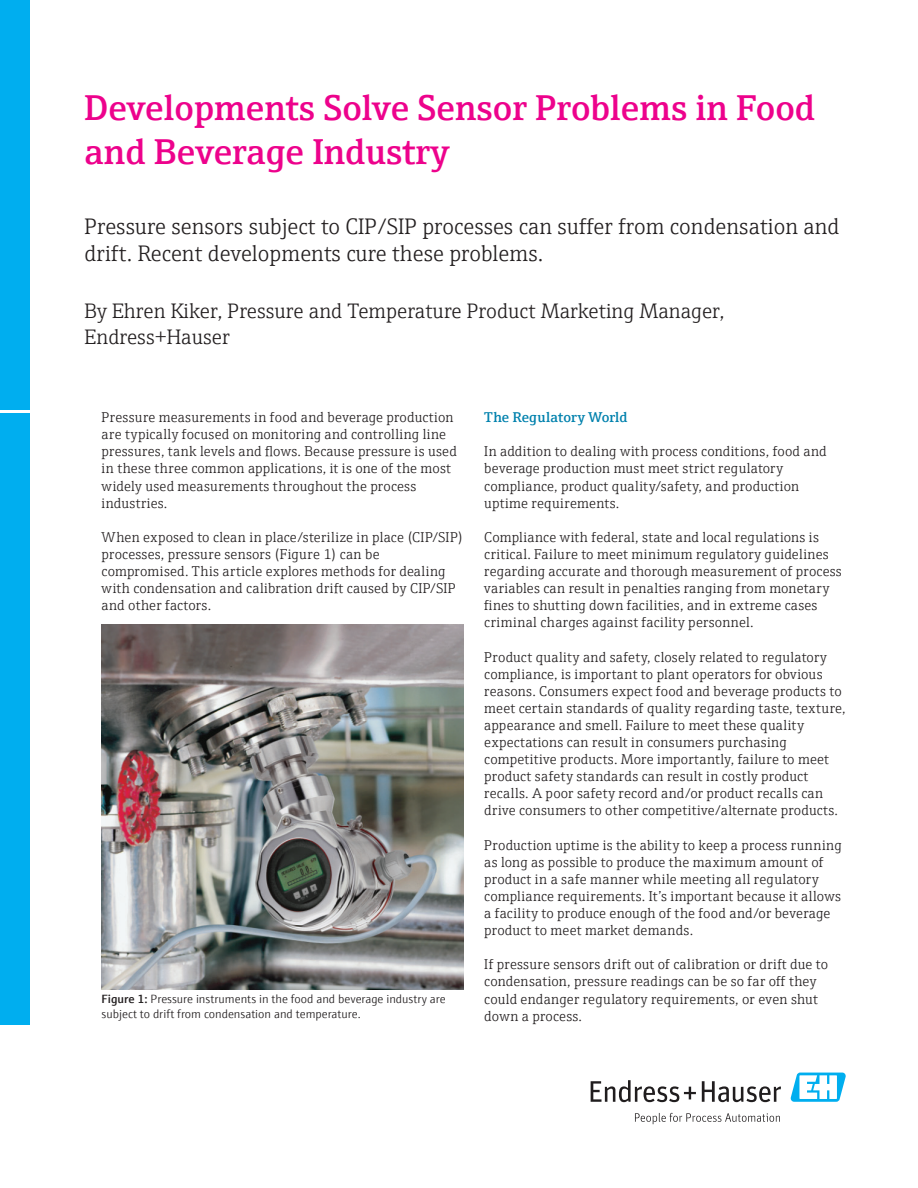
<style>
.page{position:relative;width:918px;height:1188px;background:#fff}
.page>*{position:absolute;margin:0;border:0;box-sizing:border-box;transform-origin:0 0}
.t1{font:600 36px/43.2px "E+H Serif";color:#ed028c}
.t2{font:300 22.5px/27px "E+H Serif";color:#231f20}
.t3{font:300 21px/25.2px "E+H Serif";color:#231f20}
.t4{font:300 14.25px/17.1px "E+H Serif";letter-spacing:.015em;color:#231f20}
.t5{font:600 14.25px "E+H Serif";letter-spacing:.005em;color:#0081ad}
.t6{font:300 12px/14.4px "E+H Sans";color:#231f20}
.s1{font-weight:600}
</style>
<div class="page">
<div style="left:0;top:0;width:29px;height:1025px;background:#00aeef"></div>
<hr style="left:0;top:410px;width:32px;height:2px;background:#fff">
<svg style="left:591px;top:1080px;width:105px;height:22px"></svg>
<svg style="left:702px;top:1081px;width:79px;height:21px"></svg>
<svg style="left:635px;top:1113px;width:145px;height:11px"></svg>
<svg style="left:790px;top:1073px;width:56px;height:29px"></svg>
<img style="left:102px;top:624px;width:361px;height:365px">
<h1 class="t1" style="left:85px;top:84px;width:732px">Developments Solve Sensor Problems in Food and Beverage Industry</h1>
<h2 class="t2" style="left:85px;top:211px;width:756px">Pressure sensors subject to CIP/SIP processes can suffer from condensation and drift. Recent developments cure these problems.</h2>
<h3 class="t3" style="left:85px;top:297px;width:642px">By Ehren Kiker, Pressure and Temperature Product Marketing Manager,<br>Endress+Hauser</h3>
<p class="t4" style="left:102px;top:408px;width:357px">Pressure measurements in food and beverage production are typically focused on monitoring and controlling line pressures, tank levels and flows. Because pressure is used in these three common applications, it is one of the most widely used measurements throughout the process industries.</p>
<p class="t4" style="left:102px;top:527px;width:363px">When exposed to clean in place/sterilize in place (CIP/SIP) processes, pressure sensors (Figure 1) can be compromised. This article explores methods for dealing with condensation and calibration drift caused by CIP/SIP and other factors.</p>
<p class="t6" style="left:102px;top:991px;width:346px"><span class="s1">Figure 1:</span> Pressure instruments in the food and beverage industry are subject to drift from condensation and temperature.</p>
<p class="t5" style="left:484px;top:406px;width:145px">The Regulatory World</p>
<p class="t4" style="left:484px;top:442px;width:344px">In addition to dealing with process conditions, food and beverage production must meet strict regulatory compliance, product quality/safety, and production uptime requirements.</p>
<p class="t4" style="left:484px;top:527px;width:359px">Compliance with federal, state and local regulations is critical. Failure to meet minimum regulatory guidelines regarding accurate and thorough measurement of process variables can result in penalties ranging from monetary fines to shutting down facilities, and in extreme cases criminal charges against facility personnel.</p>
<p class="t4" style="left:484px;top:647px;width:363px">Product quality and safety, closely related to regulatory compliance, is important to plant operators for obvious reasons. Consumers expect food and beverage products to meet certain standards of quality regarding taste, texture, appearance and smell. Failure to meet these quality expectations can result in consumers purchasing competitive products. More importantly, failure to meet product safety standards can result in costly product recalls. A poor safety record and/or product recalls can drive consumers to other competitive/alternate products.</p>
<p class="t4" style="left:484px;top:835px;width:359px">Production uptime is the ability to keep a process running as long as possible to produce the maximum amount of product in a safe manner while meeting all regulatory compliance requirements. It’s important because it allows a facility to produce enough of the food and/or beverage product to meet market demands.</p>
<p class="t4" style="left:484px;top:955px;width:345px">If pressure sensors drift out of calibration or drift due to condensation, pressure readings can be so far off they could endanger regulatory requirements, or even shut down a process.</p>
</div>
